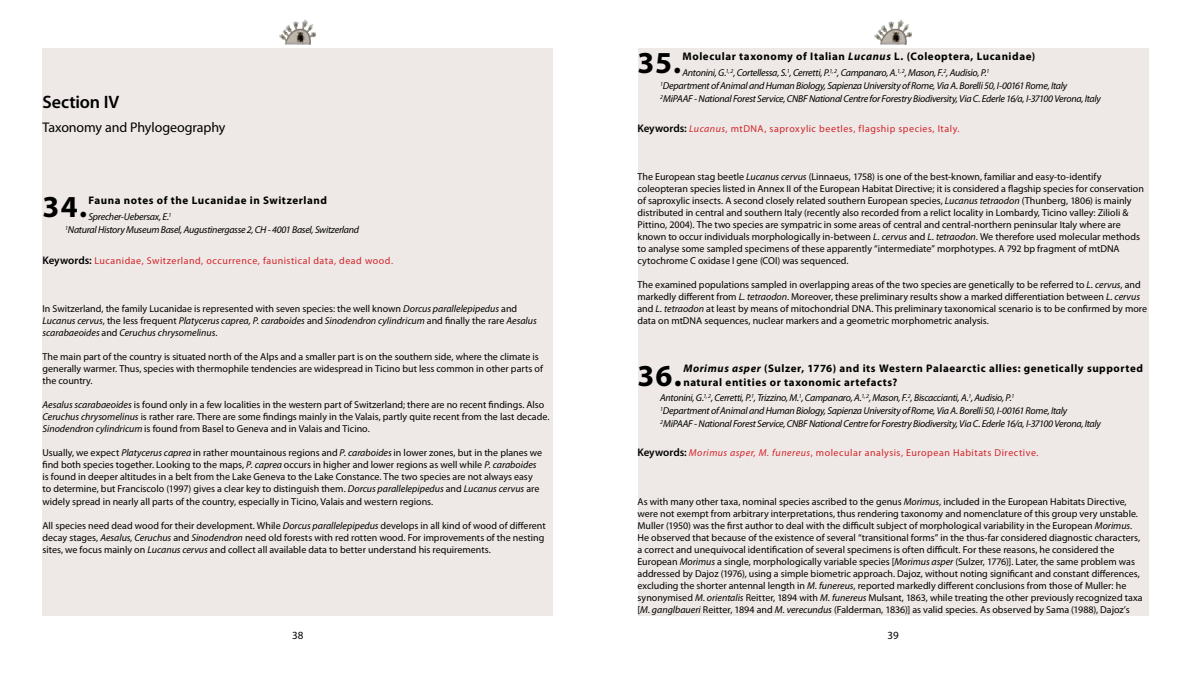
<style>
.page{position:relative;width:1191px;height:681px;background:#fff}
.page>*{position:absolute;margin:0;border:0;box-sizing:border-box;transform-origin:0 0}
.t1{font:700 30.6px "Myriad Pro";color:#000}
.t2{font:600 18px "Myriad Pro";letter-spacing:-.005em;color:#000}
.t3{font:14px "Myriad Pro";letter-spacing:-.005em;color:#000}
.t4{font:700 11px/13.2px "Myriad Pro";letter-spacing:.05em;color:#000}
.t5{font:11px "Myriad Pro";color:#000}
.t6{font:10px/12px "Myriad Pro";color:#000}
.t7{font:italic 10px/13px "Myriad Pro";letter-spacing:-.025em;color:#000}
.t8{font:italic 10px/12px "Myriad Pro";color:#000}
.t9{font:10px "Myriad Pro";letter-spacing:.05em;color:#d2232a}
.s1{font-weight:600;font-size:11px;color:#000}
.s2{font-style:normal}
.s3{font-style:italic}
</style>
<div class="page">
<img style="left:279px;top:19px;width:37px;height:26px">
<div style="left:43px;top:48px;width:510px;height:567px;background:#eee9e6"></div>
<img style="left:875px;top:19px;width:36px;height:26px">
<div style="left:638px;top:48px;width:510px;height:567px;background:#eee9e6"></div>
<h2 class="t2" style="left:43px;top:91px;width:78px">Section IV</h2>
<h3 class="t3" style="left:43px;top:119px;width:184px">Taxonomy and Phylogeography</h3>
<h1 class="t1" style="left:43px;top:187px;width:46px">34.</h1>
<p class="t4" style="left:89px;top:193px;width:240px">Fauna notes of the Lucanidae in Switzerland</p>
<p class="t7" style="left:65px;top:210px;width:295px;text-indent:23px">Sprecher-Uebersax, E.<sup>1<br>1</sup>Natural History Museum Basel, Augustinergasse 2, CH - 4001 Basel, Switzerland</p>
<p class="t9" style="left:43px;top:254px;width:352px"><span class="s1">Keywords:</span> Lucanidae, Switzerland, occurrence, faunistical data, dead wood.</p>
<p class="t8" style="left:43px;top:302px;width:496px"><span class="s2">In Switzerland, the family Lucanidae is represented with seven species: the well known</span> Dorcus parallelepipedus <span class="s2">and<br></span>Lucanus cervus<span class="s2">, the less frequent</span> Platycerus caprea, P. caraboides <span class="s2">and</span> Sinodendron cylindricum <span class="s2">and finally the rare</span> Aesalus scarabaeoides <span class="s2">and</span> Ceruchus chrysomelinus<span class="s2">.</span></p>
<p class="t6" style="left:43px;top:350px;width:502px">The main part of the country is situated north of the Alps and a smaller part is on the southern side, where the climate is generally warmer. Thus, species with thermophile tendencies are widespread in Ticino but less common in other parts of the country.</p>
<p class="t6" style="left:43px;top:398px;width:508px"><span class="s3">Aesalus scarabaeoides</span> is found only in a few localities in the western part of Switzerland; there are no recent findings. Also<br><span class="s3">Ceruchus chrysomelinus</span> is rather rare. There are some findings mainly in the Valais, partly quite recent from the last decade.<br><span class="s3">Sinodendron cylindricum</span> is found from Basel to Geneva and in Valais and Ticino.</p>
<p class="t6" style="left:43px;top:446px;width:501px">Usually, we expect <span class="s3">Platycerus caprea</span> in rather mountainous regions and <span class="s3">P. caraboides</span> in lower zones, but in the planes we find both species together. Looking to the maps, <span class="s3">P. caprea</span> occurs in higher and lower regions as well while <span class="s3">P. caraboides </span>is found in deeper altitudes in a belt from the Lake Geneva to the Lake Constance. The two species are not always easy to determine, but Franciscolo (1997) gives a clear key to distinguish them. <span class="s3">Dorcus parallelepipedus</span> and <span class="s3">Lucanus cervus</span> are widely spread in nearly all parts of the country, especially in Ticino, Valais and western regions.</p>
<p class="t6" style="left:43px;top:518px;width:504px">All species need dead wood for their development. While <span class="s3">Dorcus parallelepipedus</span> develops in all kind of wood of different decay stages, <span class="s3">Aesalus, Ceruchus</span> and <span class="s3">Sinodendron</span> need old forests with red rotten wood. For improvements of the nesting sites, we focus mainly on <span class="s3">Lucanus cervus</span> and collect all available data to better understand his requirements.</p>
<h1 class="t1" style="left:637px;top:43px;width:45px">35.</h1>
<p class="t4" style="left:682px;top:49px;width:354px">Molecular taxonomy of Italian <span class="s3">Lucanus</span> L. (Coleoptera, Lucanidae)</p>
<p class="t7" style="left:660px;top:66px;width:442px;text-indent:22px">Antonini, G.<sup>1,</sup> <sup>2</sup>, Cortellessa, S.<sup>1</sup>, Cerretti, P.<sup>1,</sup> <sup>2</sup>, Campanaro, A.<sup>1,</sup> <sup>2</sup>, Mason, F.<sup>2</sup>, Audisio, P.<sup>1<br>1</sup>Department of Animal and Human Biology, Sapienza University of Rome, Via A. Borelli 50, I-00161 Rome, Italy<br><sup>2</sup>MiPAAF - National Forest Service, CNBF National Centre for Forestry Biodiversity, Via C. Ederle 16/a, I-37100 Verona, Italy</p>
<p class="t9" style="left:637px;top:122px;width:323px"><span class="s1">Keywords:</span> <span class="s3">Lucanus</span>, mtDNA, saproxylic beetles, flagship species, Italy.</p>
<p class="t6" style="left:637px;top:170px;width:508px">The European stag beetle <span class="s3">Lucanus cervus</span> (Linnaeus, 1758) is one of the best-known, familiar and easy-to-identify coleopteran species listed in Annex II of the European Habitat Directive; it is considered a flagship species for conservation of saproxylic insects. A second closely related southern European species, <span class="s3">Lucanus tetraodon</span> (Thunberg, 1806) is mainly distributed in central and southern Italy (recently also recorded from a relict locality in Lombardy, Ticino valley: Zilioli &amp; Pittino, 2004). The two species are sympatric in some areas of central and central-northern peninsular Italy where are known to occur individuals morphologically in-between <span class="s3">L. cervus</span> and <span class="s3">L. tetraodon</span>. We therefore used molecular methods to analyse some sampled specimens of these apparently “intermediate” morphotypes. A 792 bp fragment of mtDNA cytochrome C oxidase I gene (COI) was sequenced.</p>
<p class="t6" style="left:637px;top:278px;width:511px">The examined populations sampled in overlapping areas of the two species are genetically to be referred to <span class="s3">L. cervus</span>, and markedly different from <span class="s3">L. tetraodon</span>. Moreover, these preliminary results show a marked differentiation between <span class="s3">L. cervus </span>and <span class="s3">L. tetraodon</span> at least by means of mitochondrial DNA. This preliminary taxonomical scenario is to be confirmed by more data on mtDNA sequences, nuclear markers and a geometric morphometric analysis.</p>
<h1 class="t1" style="left:637px;top:355px;width:46px">36.</h1>
<p class="t4" style="left:683px;top:361px;width:461px"><span class="s3">Morimus asper</span> (Sulzer, 1776) and its Western Palaearctic allies: genetically supported natural entities or taxonomic artefacts?</p>
<p class="t7" style="left:660px;top:391px;width:442px">Antonini, G.<sup>1,</sup> <sup>2</sup>, Cerretti, P.<sup>1</sup>, Trizzino, M.<sup>1</sup>, Campanaro, A.<sup>1,</sup> <sup>2</sup>, Mason, F.<sup>2</sup>, Biscaccianti, A.<sup>1</sup>, Audisio, P.<sup>1<br>1</sup>Department of Animal and Human Biology, Sapienza University of Rome, Via A. Borelli 50, I-00161 Rome, Italy<br><sup>2</sup>MiPAAF - National Forest Service, CNBF National Centre for Forestry Biodiversity, Via C. Ederle 16/a, I-37100 Verona, Italy</p>
<p class="t9" style="left:637px;top:446px;width:402px"><span class="s1">Keywords:</span> <span class="s3">Morimus asper, M. funereus</span>, molecular analysis, European Habitats Directive.</p>
<p class="t6" style="left:637px;top:494px;width:506px">As with many other taxa, nominal species ascribed to the genus <span class="s3">Morimus</span>, included in the European Habitats Directive, were not exempt from arbitrary interpretations, thus rendering taxonomy and nomenclature of this group very unstable.<br>Muller (1950) was the first author to deal with the difficult subject of morphological variability in the European <span class="s3">Morimus</span>.<br>He observed that because of the existence of several “transitional forms” in the thus-far considered diagnostic characters, a correct and unequivocal identification of several specimens is often difficult. For these reasons, he considered the European <span class="s3">Morimus</span> a single, morphologically variable species [<span class="s3">Morimus asper</span> (Sulzer, 1776)]. Later, the same problem was addressed by Dajoz (1976), using a simple biometric approach. Dajoz, without noting significant and constant differences, excluding the shorter antennal length in <span class="s3">M. funereus</span>, reported markedly different conclusions from those of Muller: he synonymised <span class="s3">M. orientalis</span> Reitter, 1894 with <span class="s3">M. funereus</span> Mulsant, 1863, while treating the other previously recognized taxa [<span class="s3">M. ganglbaueri</span> Reitter, 1894 and <span class="s3">M. verecundus</span> (Falderman, 1836)] as valid species. As observed by Sama (1988), Dajoz’s</p>
<p class="t5" style="left:292px;top:628px;width:13px">38</p>
<p class="t5" style="left:887px;top:628px;width:13px">39</p>
</div>
